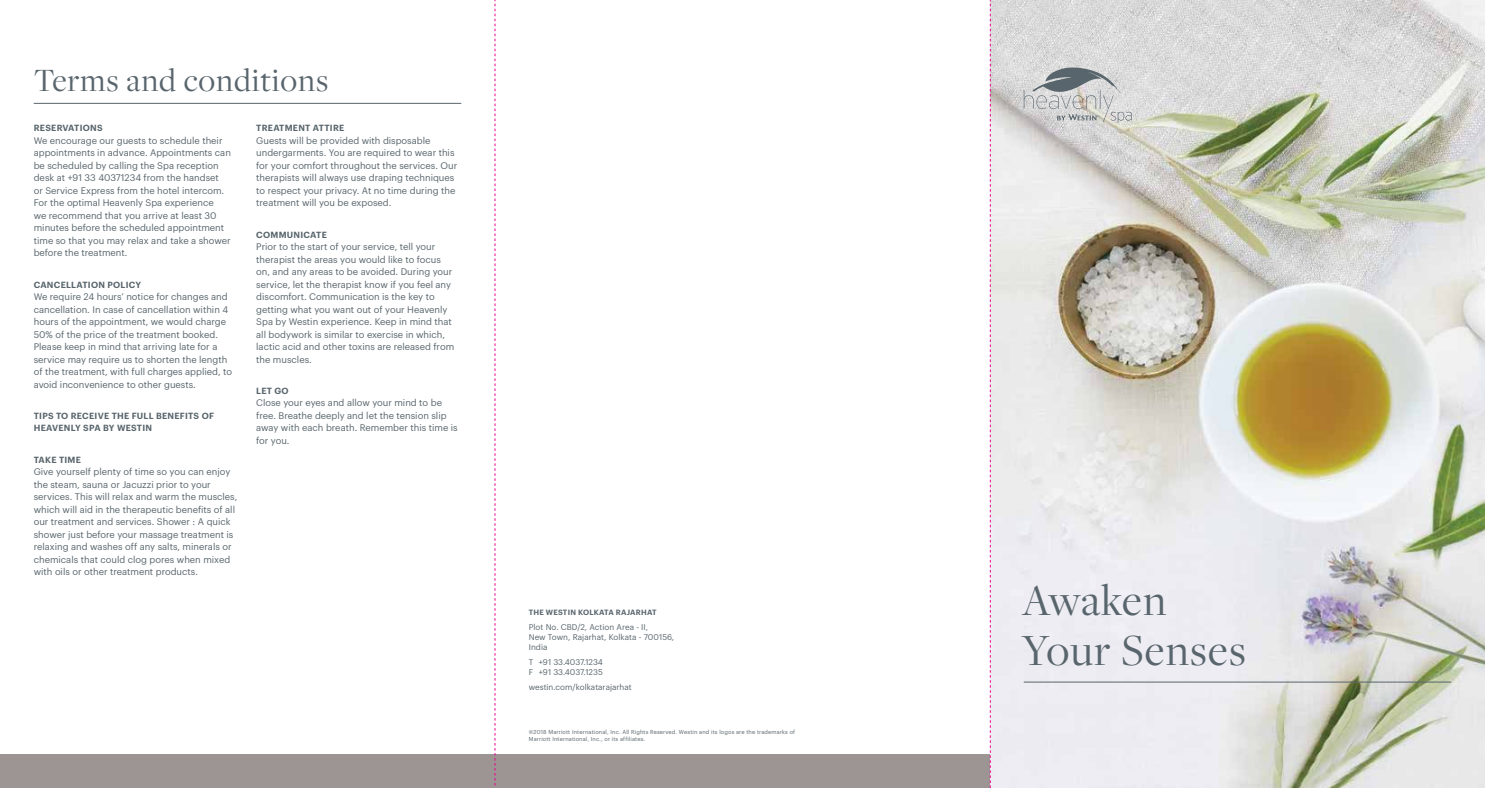
<style>
.page{position:relative;width:1485px;height:788px;background:#fff}
.page>*{position:absolute;margin:0;border:0;box-sizing:border-box;transform-origin:0 0}
.t1{font:46.25px/50px "Freight Disp Pro";letter-spacing:.025em;color:#58656c}
.t2{font:33.75px "Freight Disp Pro";letter-spacing:.025em;color:#58656c}
.t3{font:9.38px/12.5px "Graphik Starwood";color:#58656c}
.t4{font:600 8.75px/12.5px "Graphik Starwood";letter-spacing:.03em;color:#58656c}
.t5{font:8.12px/10px "Graphik Starwood";color:#58656c}
.t6{font:600 7.5px "Graphik Starwood";letter-spacing:.03em;color:#58656c}
.t7{font:5.62px/7.5px "Graphik Starwood";letter-spacing:.025em;color:#58656c}
</style>
<div class="page">
<div style="left:0;top:754px;width:990px;height:34px;background:#9d9593"></div>
<img style="left:991px;top:0;width:494px;height:788px">
<svg style="left:1024px;top:68px;width:108px;height:55px;background:#bec0c1"></svg>
<hr style="left:1024px;top:681px;width:427px;height:1px;background:#58656c">
<hr style="left:34px;top:103px;width:427px;height:1px;background:#58656c">
<svg style="left:990px;top:0;width:1px;height:788px"></svg>
<svg style="left:495px;top:0;width:1px;height:786px"></svg>
<h2 class="t2" style="left:34px;top:58px;width:296px">Terms and conditions</h2>
<p class="t4" style="left:34px;top:121px;width:70px">RESERVATIONS</p>
<p class="t3" style="left:34px;top:133px;width:199px">We encourage our guests to schedule their appointments in advance. Appointments can be scheduled by calling the Spa reception desk at +91 33 40371234 from the handset<br>or Service Express from the hotel intercom.<br>For the optimal Heavenly Spa experience<br>we recommend that you arrive at least 30 minutes before the scheduled appointment time so that you may relax and take a shower before the treatment.</p>
<p class="t4" style="left:34px;top:277px;width:109px">CANCELLATION POLICY</p>
<p class="t3" style="left:34px;top:289px;width:200px">We require 24 hours’ notice for changes and cancellation. In case of cancellation within 4 hours of the appointment, we would charge 50% of the price of the treatment booked.<br>Please keep in mind that arriving late for a service may require us to shorten the length of the treatment, with full charges applied, to avoid inconvenience to other guests.</p>
<p class="t4" style="left:34px;top:408px;width:182px">TIPS TO RECEIVE THE FULL BENEFITS OF<br>HEAVENLY SPA BY WESTIN</p>
<p class="t4" style="left:34px;top:452px;width:49px">TAKE TIME</p>
<p class="t3" style="left:34px;top:464px;width:205px">Give yourself plenty of time so you can enjoy the steam, sauna or Jacuzzi prior to your services. This will relax and warm the muscles, which will aid in the therapeutic benefits of all our treatment and services. Shower : A quick shower just before your massage treatment is relaxing and washes off any salts, minerals or chemicals that could clog pores when mixed with oils or other treatment products.</p>
<p class="t4" style="left:256px;top:121px;width:90px">TREATMENT ATTIRE</p>
<p class="t3" style="left:256px;top:133px;width:202px">Guests will be provided with disposable undergarments. You are required to wear this for your comfort throughout the services. Our therapists will always use draping techniques to respect your privacy. At no time during the treatment will you be exposed.</p>
<p class="t4" style="left:256px;top:227px;width:72px">COMMUNICATE</p>
<p class="t3" style="left:256px;top:239px;width:199px">Prior to the start of your service, tell your therapist the areas you would like to focus on, and any areas to be avoided. During your service, let the therapist know if you feel any discomfort. Communication is the key to getting what you want out of your Heavenly Spa by Westin experience. Keep in mind that all bodywork is similar to exercise in which, lactic acid and other toxins are released from the muscles.</p>
<p class="t4" style="left:256px;top:383px;width:34px">LET GO</p>
<p class="t3" style="left:256px;top:396px;width:203px">Close your eyes and allow your mind to be free. Breathe deeply and let the tension slip away with each breath. Remember this time is for you.</p>
<p class="t6" style="left:529px;top:606px;width:129px">THE WESTIN KOLKATA RAJARHAT</p>
<p class="t5" style="left:529px;top:621px;width:147px">Plot No. CBD/2, Action Area - II,<br>New Town, Rajarhat, Kolkata - 700156,<br>India</p>
<p class="t5" style="left:529px;top:656px;width:76px">T +91 33.4037.1234<br>F +91 33.4037.1235</p>
<p class="t5" style="left:529px;top:681px;width:104px">westin.com/kolkatarajarhat</p>
<p class="t7" style="left:529px;top:727px;width:268px">©2018 Marriott International, Inc. All Rights Reserved. Westin and its logos are the trademarks of<br>Marriott International, Inc., or its affiliates.</p>
<h1 class="t1" style="left:1022px;top:573px;width:225px">Awaken<br>Your Senses</h1>
</div>
